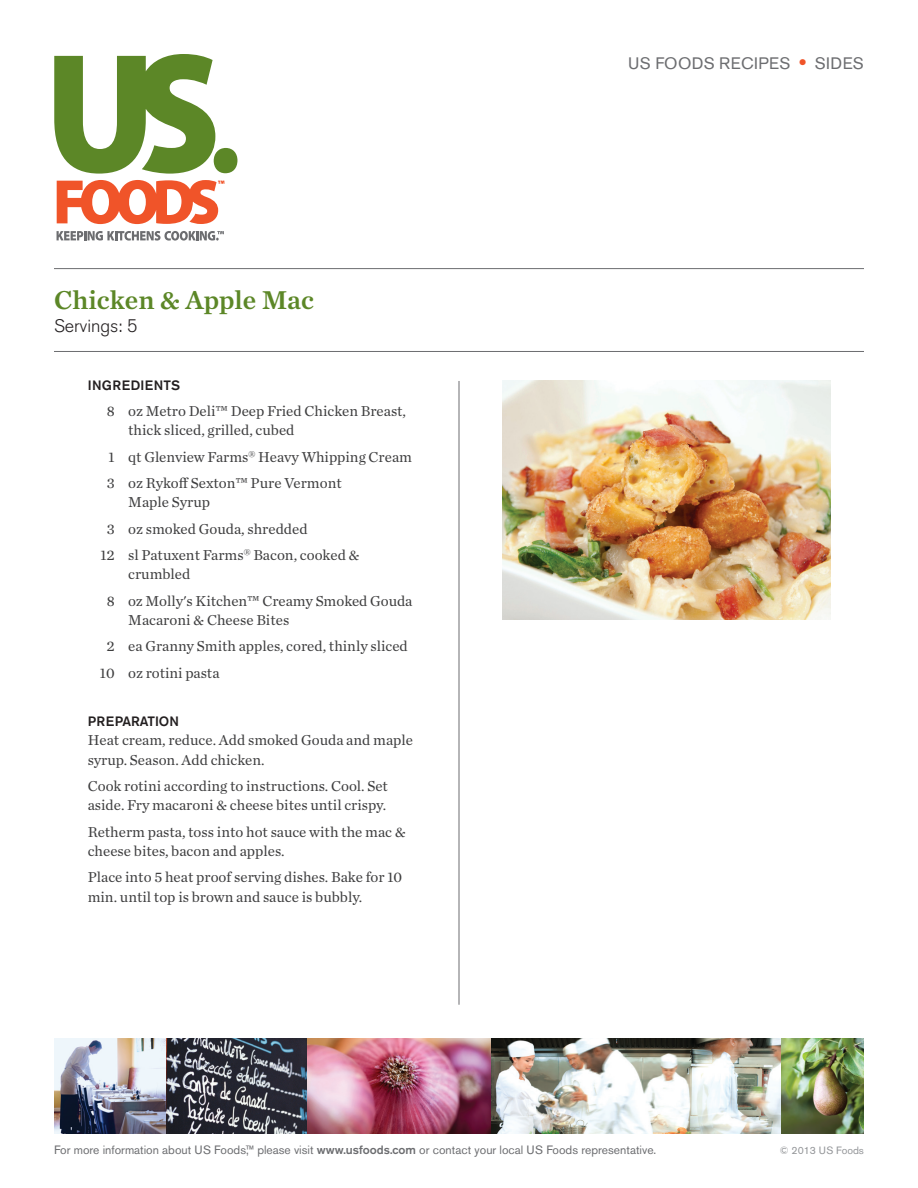
<style>
.page{position:relative;width:918px;height:1188px;background:#fff}
.page>*{position:absolute;margin:0;border:0;box-sizing:border-box;transform-origin:0 0}
.t1{font:27px "Chronicle Text G1 Semi";color:#5c8727}
.t2{font:300 18px "Akzidenz Grotesk BE";color:#231f20}
.t3{font:16.5px "Akzidenz Grotesk BE";letter-spacing:.02em;color:#6c6d70}
.Ingredient_Indents{font:15px/19.5px "Chronicle Text G1";color:#3e3e3f}
.Body_Copy{font:500 13.5px "Akzidenz Grotesk BE";letter-spacing:.04em;color:#231f20}
.Ingredient_Indents-2{font:500 13.5px "Akzidenz Grotesk BE";color:#231f20}
.t4{font:12px "Akzidenz Grotesk BE";color:#6c6d70}
.t5{font:10.5px "Akzidenz Grotesk BE";color:#939598}
.s1{font-weight:700;font-size:19.5px;color:#f05429}
.s2{font-weight:500}
</style>
<div class="page">
<div style="left:214px;top:148px;width:23px;height:25px;background:#5c8727;border-radius:50%"></div>
<svg style="left:54px;top:54px;width:161px;height:120px"></svg>
<svg style="left:57px;top:231px;width:167px;height:10px"></svg>
<svg style="left:57px;top:180px;width:167px;height:44px"></svg>
<img style="left:54px;top:1038px;width:113px;height:96px">
<img style="left:167px;top:1038px;width:614px;height:96px">
<img style="left:781px;top:1038px;width:83px;height:96px">
<hr style="left:54px;top:268px;width:810px;height:1px;background:#6c6d70">
<hr style="left:54px;top:351px;width:810px;height:1px;background:#6c6d70">
<hr style="left:459px;top:381px;width:1px;height:624px;background:#6c6d70">
<img style="left:503px;top:381px;width:327px;height:239px">
<p class="t1" style="left:54px;top:279px;width:261px">Chicken &amp; Apple Mac</p>
<p class="t2" style="left:54px;top:315px;width:85px">Servings: 5</p>
<p class="Body_Copy" style="left:88px;top:377px;width:94px">INGREDIENTS</p>
<p class="Ingredient_Indents" style="left:128px;top:400px;width:279px;text-indent:-21px">8 oz Metro Deli™ Deep Fried Chicken Breast, thick sliced, grilled, cubed</p>
<p class="Ingredient_Indents" style="left:109px;top:446px;width:305px">1 qt Glenview Farms<sup>®</sup> Heavy Whipping Cream</p>
<p class="Ingredient_Indents" style="left:128px;top:472px;width:215px;text-indent:-21px">3 oz Rykoff Sexton™ Pure Vermont<br>Maple Syrup</p>
<p class="Ingredient_Indents" style="left:107px;top:518px;width:202px">3 oz smoked Gouda, shredded</p>
<p class="Ingredient_Indents" style="left:128px;top:544px;width:233px;text-indent:-28px">12 sl Patuxent Farms<sup>®</sup> Bacon, cooked &amp; crumbled</p>
<p class="Ingredient_Indents" style="left:128px;top:590px;width:286px;text-indent:-21px">8 oz Molly's Kitchen™ Creamy Smoked Gouda<br>Macaroni &amp; Cheese Bites</p>
<p class="Ingredient_Indents" style="left:107px;top:636px;width:303px">2 ea Granny Smith apples, cored, thinly sliced</p>
<p class="Ingredient_Indents" style="left:100px;top:662px;width:121px">10 oz rotini pasta</p>
<p class="Ingredient_Indents-2" style="left:88px;top:713px;width:93px">PREPARATION</p>
<p class="Ingredient_Indents" style="left:88px;top:729px;width:327px">Heat cream, reduce. Add smoked Gouda and maple syrup. Season. Add chicken.</p>
<p class="Ingredient_Indents" style="left:88px;top:775px;width:302px">Cook rotini according to instructions. Cool. Set aside. Fry macaroni &amp; cheese bites until crispy.</p>
<p class="Ingredient_Indents" style="left:88px;top:821px;width:320px">Retherm pasta, toss into hot sauce with the mac &amp; cheese bites, bacon and apples.</p>
<p class="Ingredient_Indents" style="left:88px;top:867px;width:316px">Place into 5 heat proof serving dishes. Bake for 10 min. until top is brown and sauce is bubbly.</p>
<p class="t3" style="left:628px;top:53px;width:237px">US FOODS RECIPES <span class="s1">•</span> SIDES</p>
<p class="t4" style="left:54px;top:1143px;width:604px">For more information about US Foods,™ please visit <span class="s2">www.usfoods.com</span> or contact your local US Foods representative.</p>
<p class="t5" style="left:780px;top:1144px;width:86px">© 2013 US Foods</p>
</div>
